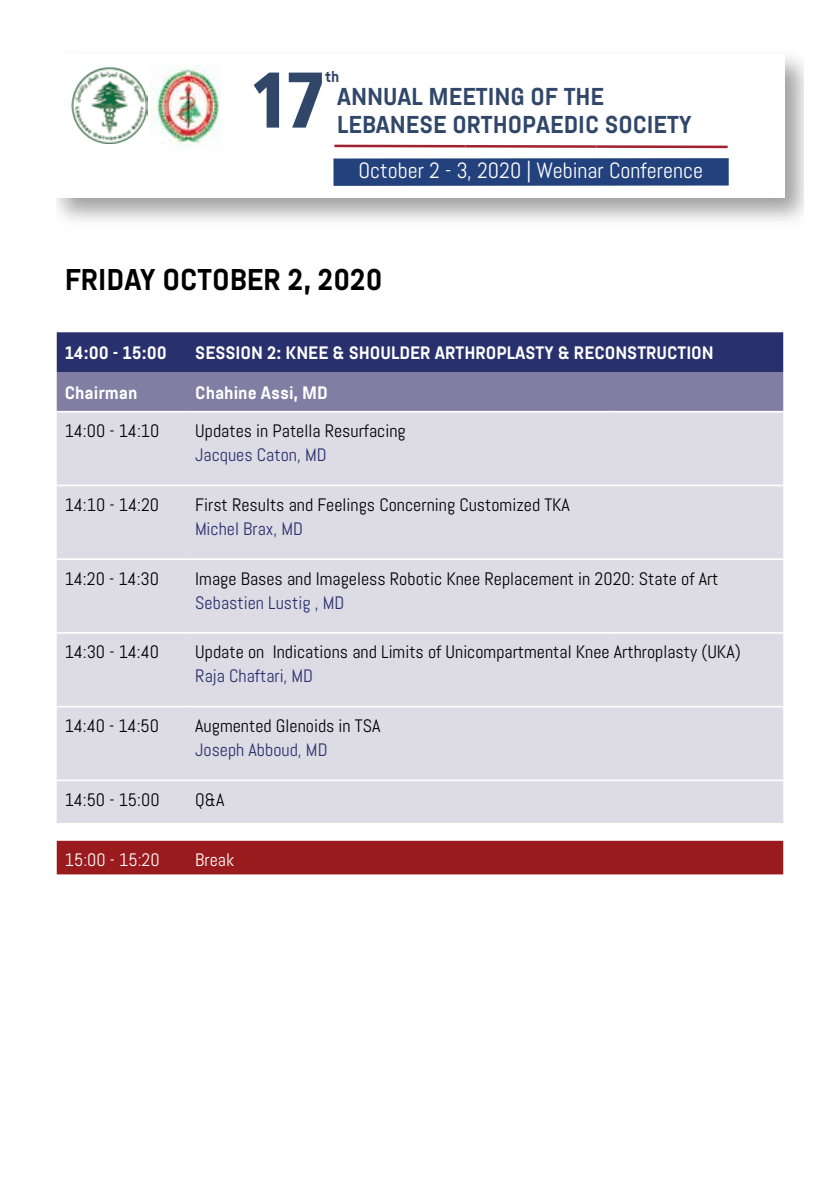
<style>
.page{position:relative;width:840px;height:1191px;background:#fff}
.page>*{position:absolute;margin:0;border:0;box-sizing:border-box;transform-origin:0 0}
.t1{font:900 condensed 78.8px "Frutiger 77";color:#31476a}
.t2{font:700 30px "Abel Pro";color:#000}
.t3{font:700 24.4px/27.8px "Abel Pro";color:#31476a}
.t4{font:22px "Abel";color:#fff}
.t5{font:18px "Abel";color:#000}
.t6{font:700 18px "Abel Pro";color:#fff}
.t7{font:18px "Abel";color:#28306d}
.t8{font:18px "Abel";color:#fff}
.t9{font:700 15.8px "Abel Pro";color:#31476a}
</style>
<div class="page">
<div style="left:333px;top:158px;width:395px;height:28px;background:#22417d"></div>
<img style="left:71px;top:67px;width:77px;height:76px">
<img style="left:150px;top:66px;width:70px;height:81px">
<hr style="left:334px;top:145px;width:131px;height:2px;background:#a12230">
<hr style="left:465px;top:145px;width:131px;height:3px;background:#a12230">
<hr style="left:596px;top:145px;width:131px;height:3px;background:#a12230">
<svg style="left:57px;top:332px;width:725px;height:79px;background:#555787"></svg>
<div style="left:57px;top:412px;width:725px;height:411px;background:#dddbe4"></div>
<div style="left:57px;top:840px;width:725px;height:34px;background:#991b1e"></div>
<hr style="left:57px;top:484px;width:130px;height:2px;background:#fff">
<hr style="left:187px;top:484px;width:425px;height:2px;background:#fff">
<hr style="left:612px;top:484px;width:170px;height:2px;background:#fff">
<hr style="left:57px;top:558px;width:130px;height:2px;background:#fff">
<hr style="left:187px;top:558px;width:425px;height:2px;background:#fff">
<hr style="left:612px;top:558px;width:170px;height:2px;background:#fff">
<hr style="left:57px;top:632px;width:130px;height:1px;background:#fff">
<hr style="left:187px;top:632px;width:425px;height:1px;background:#fff">
<hr style="left:612px;top:632px;width:170px;height:1px;background:#fff">
<hr style="left:57px;top:705px;width:130px;height:2px;background:#fff">
<hr style="left:57px;top:779px;width:130px;height:2px;background:#fff">
<hr style="left:187px;top:705px;width:425px;height:2px;background:#fff">
<hr style="left:612px;top:705px;width:170px;height:2px;background:#fff">
<hr style="left:187px;top:779px;width:425px;height:2px;background:#fff">
<hr style="left:612px;top:779px;width:170px;height:2px;background:#fff">
<p class="t9" style="left:325px;top:66px;width:16px">th</p>
<h1 class="t1" style="left:249px;top:53px;width:78px">17</h1>
<h3 class="t3" style="left:337px;top:83px;width:356px">ANNUAL MEETING OF THE<br>LEBANESE ORTHOPAEDIC SOCIETY</h3>
<p class="t4" style="left:358px;top:156px;width:346px">October 2 - 3, 2020 | Webinar Conference</p>
<h2 class="t2" style="left:65px;top:259px;width:319px">FRIDAY OCTOBER 2, 2020</h2>
<p class="t6" style="left:65px;top:340px;width:104px">14:00 - 15:00</p>
<p class="t6" style="left:195px;top:340px;width:519px">SESSION 2: KNEE &amp; SHOULDER ARTHROPLASTY &amp; RECONSTRUCTION</p>
<p class="t6" style="left:65px;top:380px;width:74px">Chairman</p>
<p class="t6" style="left:195px;top:380px;width:134px">Chahine Assi, MD</p>
<p class="t5" style="left:65px;top:420px;width:96px">14:00 - 14:10</p>
<p class="t5" style="left:195px;top:420px;width:212px">Updates in Patella Resurfacing</p>
<p class="t7" style="left:195px;top:444px;width:133px">Jacques Caton, MD</p>
<p class="t5" style="left:65px;top:493px;width:96px">14:10 - 14:20</p>
<p class="t5" style="left:195px;top:493px;width:376px">First Results and Feelings Concerning Customized TKA</p>
<p class="t7" style="left:195px;top:517px;width:109px">Michel Brax, MD</p>
<p class="t5" style="left:65px;top:567px;width:96px">14:20 - 14:30</p>
<p class="t5" style="left:195px;top:567px;width:524px">Image Bases and Imageless Robotic Knee Replacement in 2020: State of Art</p>
<p class="t7" style="left:195px;top:591px;width:150px">Sebastien Lustig , MD</p>
<p class="t5" style="left:65px;top:641px;width:96px">14:30 - 14:40</p>
<p class="t5" style="left:195px;top:641px;width:546px">Update on Indications and Limits of Unicompartmental Knee Arthroplasty (UKA)</p>
<p class="t7" style="left:195px;top:665px;width:119px">Raja Chaftari, MD</p>
<p class="t5" style="left:65px;top:714px;width:96px">14:40 - 14:50</p>
<p class="t5" style="left:195px;top:714px;width:186px">Augmented Glenoids in TSA</p>
<p class="t7" style="left:195px;top:738px;width:134px">Joseph Abboud, MD</p>
<p class="t5" style="left:65px;top:788px;width:96px">14:50 - 15:00</p>
<p class="t5" style="left:195px;top:788px;width:31px">Q&amp;A</p>
<p class="t8" style="left:65px;top:848px;width:96px">15:00 - 15:20</p>
<p class="t8" style="left:195px;top:848px;width:40px">Break</p>
</div>
